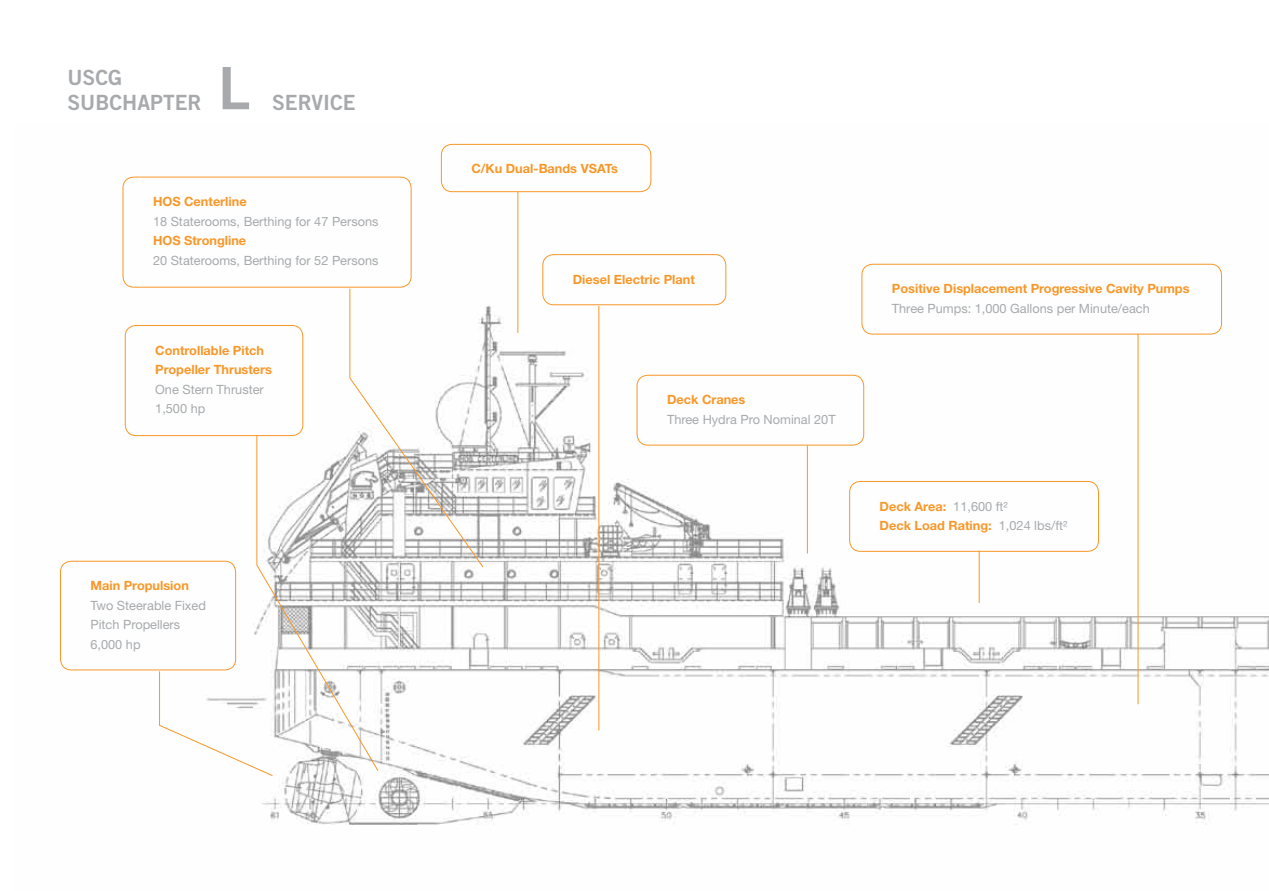
<style>
.page{position:relative;width:1269px;height:891px;background:#fff}
.page>*{position:absolute;margin:0;border:0;box-sizing:border-box;transform-origin:0 0}
.t1{font:58.5px "Trade Gothic Bold Two";color:#a7a9ac}
.t2{font:21px/25.2px "Trade Gothic Bold Two";color:#a7a9ac}
.t3{font:700 12.75px/19.5px "Helvetica Neue";color:#f89728}
.t4{font:12.75px/19.5px "Helvetica Neue";color:#a7a9ac}
.s1{font-weight:400;color:#a7a9ac}
</style>
<div class="page">
<img style="left:60px;top:143px;width:1209px;height:682px">
<div style="left:60px;top:561px;width:176px;height:109px;border:1px solid #f89728;border-radius:11px"></div>
<div style="left:849px;top:481px;width:250px;height:71px;border:1px solid #f89728;border-radius:11px"></div>
<hr style="left:1138px;top:334px;width:1px;height:370px;background:#f89728">
<svg style="left:159px;top:288px;width:325px;height:489px"></svg>
<hr style="left:807px;top:446px;width:1px;height:108px;background:#f89728">
<hr style="left:979px;top:550px;width:1px;height:53px;background:#f89728">
<hr style="left:518px;top:192px;width:1px;height:141px;background:#f89728">
<hr style="left:598px;top:306px;width:1px;height:424px;background:#f89728">
<div style="left:441px;top:144px;width:210px;height:48px;border:1px solid #f89728;border-radius:11px"></div>
<div style="left:637px;top:375px;width:227px;height:71px;border:1px solid #f89728;border-radius:11px"></div>
<div style="left:123px;top:177px;width:289px;height:111px;border:1px solid #f89728;border-radius:11px"></div>
<div style="left:542px;top:254px;width:184px;height:51px;border:1px solid #f89728;border-radius:11px"></div>
<div style="left:862px;top:264px;width:360px;height:70px;border:1px solid #f89728;border-radius:11px"></div>
<div style="left:125px;top:325px;width:178px;height:111px;border:1px solid #f89728;border-radius:11px"></div>
<h2 class="t2" style="left:68px;top:64px;width:136px">USCG<br>SUBCHAPTER</h2>
<h1 class="t1" style="left:218px;top:52px;width:34px">L</h1>
<h2 class="t2" style="left:272px;top:89px;width:85px">SERVICE</h2>
<p class="t3" style="left:153px;top:192px;width:95px">HOS Centerline</p>
<p class="t4" style="left:153px;top:211px;width:227px">18 Staterooms, Berthing for 47 Persons</p>
<p class="t3" style="left:153px;top:231px;width:95px">HOS Strongline</p>
<p class="t4" style="left:153px;top:250px;width:227px">20 Staterooms, Berthing for 52 Persons</p>
<p class="t3" style="left:155px;top:340px;width:118px">Controllable Pitch<br>Propeller Thrusters</p>
<p class="t4" style="left:155px;top:379px;width:110px">One Stern Thruster<br>1,500 hp</p>
<p class="t3" style="left:91px;top:576px;width:100px">Main Propulsion</p>
<p class="t4" style="left:91px;top:595px;width:117px">Two Steerable Fixed<br>Pitch Propellers<br>6,000 hp</p>
<p class="t3" style="left:471px;top:159px;width:148px">C/Ku Dual-Bands VSATs</p>
<p class="t3" style="left:573px;top:269px;width:124px">Diesel Electric Plant</p>
<p class="t3" style="left:667px;top:390px;width:80px">Deck Cranes</p>
<p class="t4" style="left:667px;top:409px;width:170px">Three Hydra Pro Nominal 20T</p>
<p class="t3" style="left:892px;top:279px;width:299px">Positive Displacement Progressive Cavity Pumps</p>
<p class="t4" style="left:892px;top:298px;width:259px">Three Pumps: 1,000 Gallons per Minute/each</p>
<p class="t3" style="left:880px;top:496px;width:189px">Deck Area: <span class="s1">11,600 ft²<br></span>Deck Load Rating: <span class="s1">1,024 lbs/ft²</span></p>
</div>
